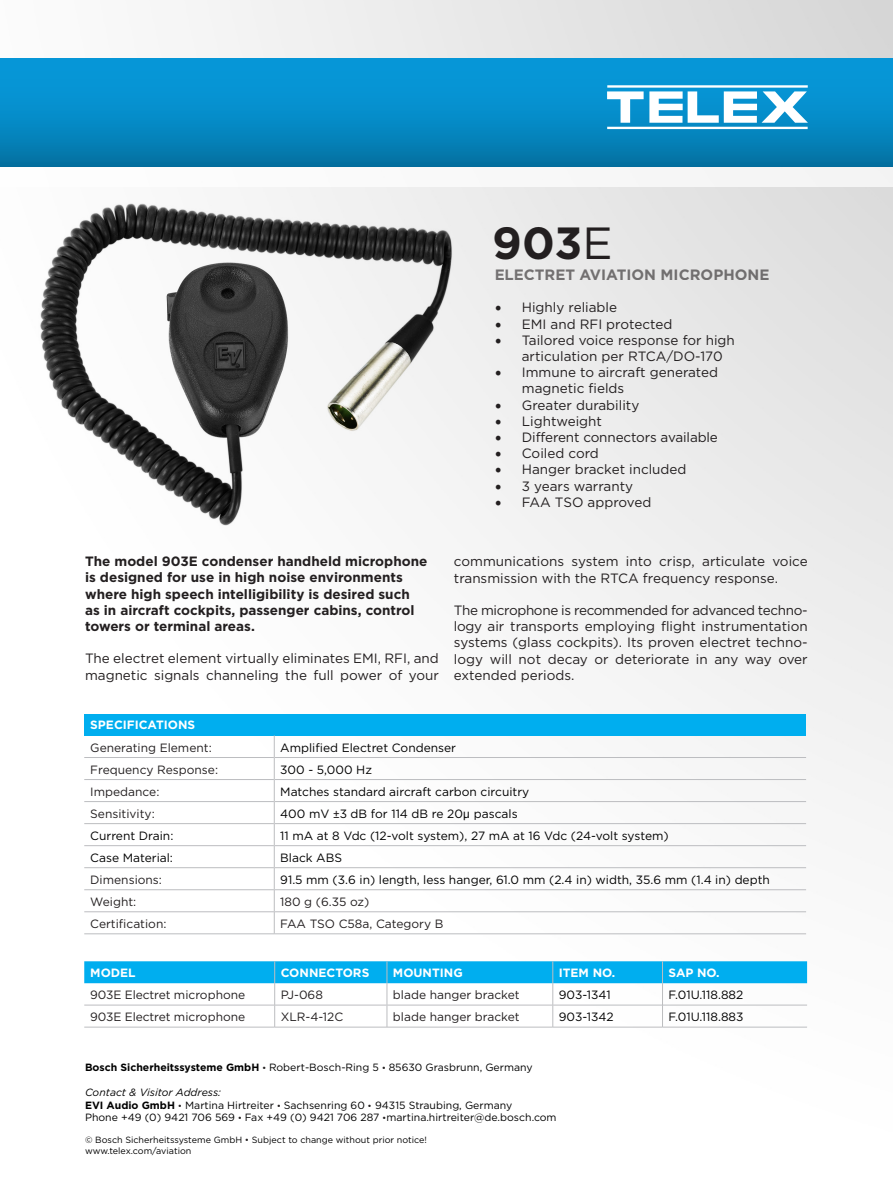
<style>
.page{position:relative;width:893px;height:1191px;background:#fff}
.page>*{position:absolute;margin:0;border:0;box-sizing:border-box;transform-origin:0 0}
.t1{font:700 45px "Gotham";color:#231f20}
.t2{font:700 15px "Gotham";color:#231f20}
.t3{font:13.5px/16.2px "Gotham";color:#231f20}
.t4{font:700 13.5px/16.2px "Gotham";color:#231f20}
.TOC_body_text{font:12px "Gotham";color:#000}
.TOC_body_text-2{font:12px "Gotham";color:#231f20}
.t5{font:700 12px "Gotham";color:#fff}
.t6{font:10.5px "Gotham";color:#000}
.t7{font:italic 10.5px "Gotham";color:#000}
.t8{font:9px "Gotham";color:#000}
.s1{font-weight:400}
.s2{font-family:"Minion Pro";font-size:18px}
.s3{font-family:"Bosch Office Sans";color:#231f20}
.s4{font-family:"Bosch Sans"}
.s5{font-weight:700}
.s6{font-size:9px;color:#231f20}
.s7{color:#231f20}
</style>
<div class="page">
<img style="left:40px;top:0;width:853px;height:1028px">
<div style="left:0;top:156px;width:893px;height:31px;background:#fff"></div>
<div style="left:0;top:58px;width:893px;height:108px;background:linear-gradient(to bottom,#069ee2,#0578ab)"></div>
<hr style="left:607px;top:85px;width:201px;height:3px;background:#fff">
<svg style="left:607px;top:91px;width:201px;height:32px"></svg>
<hr style="left:607px;top:127px;width:201px;height:2px;background:#fff">
<div style="left:84px;top:713px;width:722px;height:22px;background:#00aeef"></div>
<hr style="left:84px;top:757px;width:190px;height:1px;background:#bcbdc0">
<hr style="left:275px;top:757px;width:531px;height:1px;background:#bcbdc0">
<hr style="left:84px;top:779px;width:190px;height:1px;background:#bcbdc0">
<hr style="left:275px;top:779px;width:531px;height:1px;background:#bcbdc0">
<hr style="left:84px;top:801px;width:190px;height:1px;background:#bcbdc0">
<hr style="left:275px;top:801px;width:531px;height:1px;background:#bcbdc0">
<hr style="left:84px;top:823px;width:190px;height:1px;background:#bcbdc0">
<hr style="left:275px;top:823px;width:531px;height:1px;background:#bcbdc0">
<hr style="left:84px;top:845px;width:190px;height:1px;background:#bcbdc0">
<hr style="left:275px;top:845px;width:531px;height:1px;background:#bcbdc0">
<hr style="left:84px;top:867px;width:190px;height:1px;background:#bcbdc0">
<hr style="left:275px;top:867px;width:531px;height:1px;background:#bcbdc0">
<hr style="left:84px;top:889px;width:190px;height:1px;background:#bcbdc0">
<hr style="left:275px;top:889px;width:531px;height:1px;background:#bcbdc0">
<hr style="left:84px;top:911px;width:190px;height:1px;background:#bcbdc0">
<hr style="left:275px;top:911px;width:531px;height:1px;background:#bcbdc0">
<hr style="left:84px;top:933px;width:190px;height:1px;background:#bcbdc0">
<hr style="left:274px;top:933px;width:532px;height:1px;background:#bcbdc0">
<svg style="left:274px;top:735px;width:1px;height:198px"></svg>
<svg style="left:84px;top:961px;width:723px;height:66px"></svg>
<p class="t1" style="left:492px;top:217px;width:122px">903<span class="s1">E</span></p>
<p class="t2" style="left:494px;top:266px;width:277px">ELECTRET AVIATION MICROPHONE</p>
<p class="t3" style="left:495px;top:299px;width:124px"><span class="s2">•</span> Highly reliable</p>
<p class="t3" style="left:495px;top:315px;width:179px"><span class="s2">•</span> EMI and RFI protected</p>
<p class="t3" style="left:522px;top:331px;width:215px;text-indent:-27px"><span class="s2">•</span> Tailored voice response for high articulation per RTCA/DO-170</p>
<p class="t3" style="left:522px;top:364px;width:198px;text-indent:-27px"><span class="s2">•</span> Immune to aircraft generated magnetic fields</p>
<p class="t3" style="left:495px;top:396px;width:146px"><span class="s2">•</span> Greater durability</p>
<p class="t3" style="left:495px;top:412px;width:109px"><span class="s2">•</span> Lightweight</p>
<p class="t3" style="left:495px;top:429px;width:225px"><span class="s2">•</span> Different connectors available</p>
<p class="t3" style="left:495px;top:445px;width:106px"><span class="s2">•</span> Coiled cord</p>
<p class="t3" style="left:495px;top:461px;width:193px"><span class="s2">•</span> Hanger bracket included</p>
<p class="t3" style="left:495px;top:477px;width:140px"><span class="s2">•</span> 3 years warranty</p>
<p class="t3" style="left:495px;top:493px;width:158px"><span class="s2">•</span> FAA TSO approved</p>
<p class="t4" style="left:85px;top:553px;width:344px">The model 903E condenser handheld microphone is designed for use in high noise environments where high speech intelligibility is desired such as in aircraft cockpits, passenger cabins, control towers or terminal areas.</p>
<p class="t3" style="left:85px;top:650px;width:355px">The electret element virtually eliminates EMI, RFI, and magnetic signals channeling the full power of your</p>
<p class="t3" style="left:454px;top:553px;width:355px">communications system into crisp, articulate voice transmission with the RTCA frequency response.</p>
<p class="t3" style="left:454px;top:602px;width:355px;text-align:justify">The microphone is recommended for advanced techno&shy;logy air transports employing flight instrumentation systems (glass cockpits). Its proven electret techno&shy;logy will not decay or deteriorate in any way over extended periods.</p>
<p class="t5" style="left:90px;top:718px;width:106px">SPECIFICATIONS</p>
<p class="TOC_body_text-2" style="left:90px;top:740px;width:123px">Generating Element:</p>
<p class="TOC_body_text" style="left:280px;top:740px;width:177px">Amplified Electret Condenser</p>
<p class="TOC_body_text-2" style="left:90px;top:762px;width:129px">Frequency Response:</p>
<p class="TOC_body_text" style="left:280px;top:762px;width:93px">300 - 5,000 Hz</p>
<p class="TOC_body_text-2" style="left:90px;top:784px;width:71px">Impedance:</p>
<p class="TOC_body_text" style="left:280px;top:784px;width:251px">Matches standard aircraft carbon circuitry</p>
<p class="TOC_body_text-2" style="left:90px;top:806px;width:66px">Sensitivity:</p>
<p class="TOC_body_text" style="left:280px;top:806px;width:239px">400 mV <span class="s3">±</span>3 dB for 114 dB re 20<span class="s4">μ</span> pascals</p>
<p class="TOC_body_text" style="left:90px;top:828px;width:85px">Current Drain:</p>
<p class="TOC_body_text" style="left:280px;top:828px;width:390px">11 mA at 8 Vdc (12-volt system), 27 mA at 16 Vdc (24-volt system)</p>
<p class="TOC_body_text" style="left:90px;top:850px;width:84px">Case Material:</p>
<p class="TOC_body_text" style="left:280px;top:850px;width:63px">Black ABS</p>
<p class="TOC_body_text-2" style="left:90px;top:873px;width:73px">Dimensions:</p>
<p class="TOC_body_text" style="left:280px;top:873px;width:491px">91.5 mm (3.6 in) length, less hanger, 61.0 mm (2.4 in) width, 35.6 mm (1.4 in) depth</p>
<p class="TOC_body_text-2" style="left:90px;top:895px;width:48px">Weight:</p>
<p class="TOC_body_text-2" style="left:280px;top:895px;width:91px">180 g (6.35 oz)</p>
<p class="TOC_body_text-2" style="left:90px;top:917px;width:78px">Certification:</p>
<p class="TOC_body_text-2" style="left:280px;top:917px;width:165px">FAA TSO C58a, Category B</p>
<p class="t5" style="left:90px;top:966px;width:47px">MODEL</p>
<p class="t5" style="left:281px;top:966px;width:90px">CONNECTORS</p>
<p class="t5" style="left:393px;top:966px;width:71px">MOUNTING</p>
<p class="t5" style="left:559px;top:966px;width:58px">ITEM NO.</p>
<p class="t5" style="left:668px;top:966px;width:53px">SAP NO.</p>
<p class="TOC_body_text-2" style="left:90px;top:988px;width:157px">903E Electret microphone</p>
<p class="TOC_body_text-2" style="left:281px;top:988px;width:44px">PJ-068</p>
<p class="TOC_body_text-2" style="left:393px;top:988px;width:128px">blade hanger bracket</p>
<p class="TOC_body_text" style="left:559px;top:988px;width:53px">903-1341</p>
<p class="TOC_body_text" style="left:668px;top:988px;width:76px">F.01U.118.882</p>
<p class="TOC_body_text-2" style="left:90px;top:1010px;width:157px">903E Electret microphone</p>
<p class="TOC_body_text-2" style="left:281px;top:1010px;width:64px">XLR-4-12C</p>
<p class="TOC_body_text-2" style="left:393px;top:1010px;width:128px">blade hanger bracket</p>
<p class="TOC_body_text" style="left:559px;top:1010px;width:57px">903-1342</p>
<p class="TOC_body_text" style="left:668px;top:1010px;width:77px">F.01U.118.883</p>
<p class="t6" style="left:85px;top:1061px;width:449px"><span class="s5">Bosch Sicherheitssysteme GmbH</span> <span class="s6">•</span> Robert-Bosch-Ring 5 <span class="s6">•</span> 85630 Grasbrunn, Germany</p>
<p class="t7" style="left:85px;top:1086px;width:137px">Contact &amp; Visitor Address:</p>
<p class="t6" style="left:85px;top:1099px;width:429px"><span class="s5">EVI Audio GmbH</span> <span class="s6">•</span> Martina Hirtreiter <span class="s6">•</span> Sachsenring 60 <span class="s6">•</span> 94315 Straubing, Germany</p>
<p class="t6" style="left:85px;top:1111px;width:473px">Phone +49 (0) 9421 706 569 <span class="s6">•</span> Fax +49 (0) 9421 706 287 <span class="s6">•</span>martina.hirtreiter@de.bosch.com</p>
<p class="t8" style="left:85px;top:1135px;width:343px">© Bosch Sicherheitssysteme GmbH <span class="s7">•</span> Subject to change without prior notice!</p>
<p class="t8" style="left:85px;top:1145px;width:108px">www.telex.com/aviation</p>
</div>
